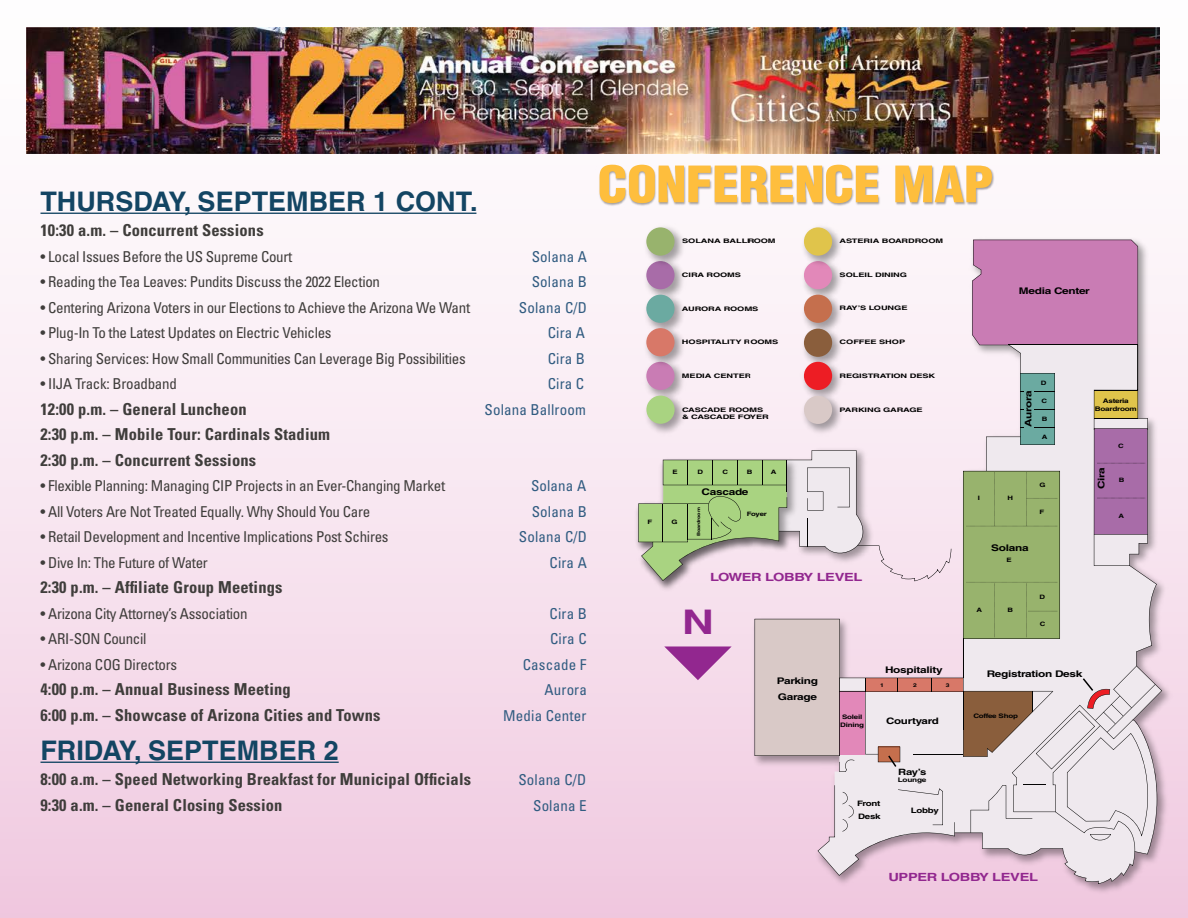
<style>
.page{position:relative;width:1188px;height:918px;background:#fff}
.page>*{position:absolute;margin:0;border:0;box-sizing:border-box;transform-origin:0 0}
.t1{font:900 condensed 48.9px "Helvetica LT Std";letter-spacing:-.01em;color:#febe3d;scale:1.1 1}
.t2{font:700 34.05px "Helvetica LT Std";color:#92278f;scale:1.3 1}
.t3{font:700 27px "Helvetica LT Std";color:#134563}
.t4{font:700 condensed 16.5px/25.5px "Univers LT Std";letter-spacing:.01em;color:#3f3d3b}
.t5{font:condensed 15px "Univers LT Std";letter-spacing:-.02em;color:#3f3d3b}
.t6{font:condensed 15px "Univers LT Std";letter-spacing:.01em;color:#315c81}
.t7{font:700 11.25px "Helvetica LT Std";letter-spacing:-.025em;color:#92278f;scale:1.3 1}
.t8{font:700 9.15px "Helvetica LT Std";letter-spacing:-.025em;color:#000;scale:1.3 1}
.t9{font:700 8.85px "Helvetica LT Std";letter-spacing:-.025em;color:#000;scale:1.3 1}
.t10{font:700 8.7px "Helvetica LT Std";color:#000;scale:1.3 1}
.t11{font:700 7.5px/13px "Helvetica LT Std";letter-spacing:-.025em;color:#000;scale:1.3 1}
.t12{font:700 6.3px/8.6px "Helvetica LT Std";letter-spacing:-.025em;color:#000;text-align:center;scale:1.3 1}
.t13{font:700 6.15px/7.2px "Helvetica LT Std";letter-spacing:-.01em;color:#000;scale:1.5 1}
.t14{font:700 6.15px/8.2px "Helvetica LT Std";letter-spacing:-.01em;color:#000;scale:1.3 1}
.t15{font:700 6px "Helvetica LT Std";letter-spacing:-.04em;color:#000;scale:1.3 1}
.t16{font:700 5.1px "Helvetica LT Std";color:#000;scale:1.3 1}
.t17{font:700 4.35px "Helvetica LT Std";letter-spacing:-.025em;color:#000;scale:1.3 1}
</style>
<div class="page">
<div style="left:0;top:0;width:1188px;height:918px;background:linear-gradient(to bottom,#fdfffd,#f2cde3)"></div>
<img style="left:27px;top:27px;width:1133px;height:127px">
<img style="left:596px;top:160px;width:401px;height:58px">
<img style="left:640px;top:222px;width:49px;height:18px">
<div style="left:646px;top:227px;width:29px;height:29px;background:#98b36d;border-radius:50%"></div>
<img style="left:799px;top:222px;width:48px;height:13px">
<div style="left:804px;top:227px;width:28px;height:29px;background:#e0c44b;border-radius:50%"></div>
<img style="left:750px;top:235px;width:426px;height:663px">
<img style="left:633px;top:455px;width:5px;height:140px">
<svg style="left:638px;top:240px;width:524px;height:644px;background:#dfced2"></svg>
<hr style="left:40px;top:213px;width:436px;height:1px;background:#134563">
<hr style="left:40px;top:762px;width:299px;height:1px;background:#134563">
<h3 class="t3" style="left:40px;top:185px;width:439px">THURSDAY, SEPTEMBER 1 CONT.</h3>
<p class="t4" style="left:40px;top:217px;width:225px">10:30 a.m. – Concurrent Sessions</p>
<p class="t5" style="left:40px;top:247px;width:253px">• Local Issues Before the US Supreme Court</p>
<p class="t6" style="left:532px;top:247px;width:57px">Solana A</p>
<p class="t5" style="left:41px;top:272px;width:341px">• Reading the Tea Leaves: Pundits Discuss the 2022 Election</p>
<p class="t6" style="left:532px;top:272px;width:57px">Solana B</p>
<p class="t5" style="left:41px;top:298px;width:431px">• Centering Arizona Voters in our Elections to Achieve the Arizona We Want</p>
<p class="t6" style="left:519px;top:298px;width:70px">Solana C/D</p>
<p class="t5" style="left:41px;top:323px;width:293px">• Plug-In To the Latest Updates on Electric Vehicles</p>
<p class="t6" style="left:548px;top:323px;width:39px">Cira A</p>
<p class="t5" style="left:41px;top:349px;width:427px">• Sharing Services: How Small Communities Can Leverage Big Possibilities</p>
<p class="t6" style="left:548px;top:349px;width:39px">Cira B</p>
<p class="t5" style="left:41px;top:374px;width:138px">• IIJA Track: Broadband</p>
<p class="t6" style="left:548px;top:374px;width:38px">Cira C</p>
<p class="t4" style="left:40px;top:396px;width:208px">12:00 p.m. – General Luncheon</p>
<p class="t6" style="left:485px;top:400px;width:103px">Solana Ballroom</p>
<p class="t4" style="left:40px;top:421px;width:291px">2:30 p.m. – Mobile Tour: Cardinals Stadium<br>2:30 p.m. – Concurrent Sessions</p>
<p class="t5" style="left:40px;top:476px;width:406px">• Flexible Planning: Managing CIP Projects in an Ever-Changing Market</p>
<p class="t6" style="left:531px;top:476px;width:57px">Solana A</p>
<p class="t5" style="left:40px;top:502px;width:331px">• All Voters Are Not Treated Equally. Why Should You Care</p>
<p class="t6" style="left:532px;top:502px;width:57px">Solana B</p>
<p class="t5" style="left:41px;top:527px;width:350px">• Retail Development and Incentive Implications Post Schires</p>
<p class="t6" style="left:519px;top:527px;width:70px">Solana C/D</p>
<p class="t5" style="left:41px;top:553px;width:169px">• Dive In: The Future of Water</p>
<p class="t6" style="left:550px;top:553px;width:39px">Cira A</p>
<p class="t4" style="left:40px;top:574px;width:244px">2:30 p.m. – Affiliate Group Meetings</p>
<p class="t5" style="left:40px;top:604px;width:209px">• Arizona City Attorney’s Association</p>
<p class="t6" style="left:550px;top:604px;width:39px">Cira B</p>
<p class="t5" style="left:41px;top:629px;width:108px">• ARI-SON Council</p>
<p class="t6" style="left:550px;top:629px;width:38px">Cira C</p>
<p class="t5" style="left:41px;top:655px;width:138px">• Arizona COG Directors</p>
<p class="t6" style="left:523px;top:655px;width:65px">Cascade F</p>
<p class="t4" style="left:40px;top:676px;width:252px">4:00 p.m. – Annual Business Meeting</p>
<p class="t6" style="left:545px;top:680px;width:44px">Aurora</p>
<p class="t4" style="left:40px;top:702px;width:342px">6:00 p.m. – Showcase of Arizona Cities and Towns</p>
<p class="t6" style="left:503px;top:706px;width:85px">Media Center</p>
<h3 class="t3" style="left:40px;top:734px;width:300px">FRIDAY, SEPTEMBER 2</h3>
<p class="t4" style="left:40px;top:766px;width:432px">8:00 a.m. – Speed Networking Breakfast for Municipal Officials</p>
<p class="t6" style="left:518px;top:770px;width:70px">Solana C/D</p>
<p class="t4" style="left:40px;top:792px;width:244px">9:30 a.m. – General Closing Session</p>
<p class="t6" style="left:533px;top:796px;width:55px">Solana E</p>
<h1 class="t1" style="left:597px;top:153px;width:362px">CONFERENCE MAP</h1>
<p class="t13" style="left:682px;top:237px;width:64px">SOLANA BALLROOM</p>
<p class="t13" style="left:682px;top:272px;width:41px">CIRA ROOMS</p>
<p class="t13" style="left:682px;top:305px;width:52px">AURORA ROOMS</p>
<p class="t13" style="left:682px;top:339px;width:66px">HOSPITALITY ROOMS</p>
<p class="t13" style="left:682px;top:372px;width:48px">MEDIA CENTER</p>
<p class="t13" style="left:682px;top:406px;width:59px">CASCADE ROOMS &amp; CASCADE FOYER</p>
<p class="t15" style="left:673px;top:468px;width:6px">E</p>
<p class="t15" style="left:647px;top:518px;width:5px">F</p>
<p class="t15" style="left:672px;top:518px;width:6px">G</p>
<p class="t15" style="left:697px;top:468px;width:6px">D</p>
<p class="t15" style="left:722px;top:468px;width:6px">C</p>
<p class="t15" style="left:747px;top:468px;width:6px">B</p>
<p class="t15" style="left:771px;top:468px;width:6px">A</p>
<p class="t17" style="left:696px;top:536px;width:24px;rotate:-90deg">Boardroom</p>
<p class="t8" style="left:702px;top:486px;width:38px">Cascade</p>
<p class="t15" style="left:747px;top:511px;width:17px">Foyer</p>
<p class="t13" style="left:840px;top:237px;width:71px">ASTERIA BOARDROOM</p>
<p class="t13" style="left:840px;top:272px;width:46px">SOLEIL DINING</p>
<p class="t13" style="left:840px;top:304px;width:47px">RAY’S LOUNGE</p>
<p class="t13" style="left:840px;top:338px;width:45px">COFFEE SHOP</p>
<p class="t13" style="left:840px;top:372px;width:65px">REGISTRATION DESK</p>
<p class="t13" style="left:840px;top:406px;width:57px">PARKING GARAGE</p>
<p class="t7" style="left:710px;top:570px;width:119px">LOWER LOBBY LEVEL</p>
<h2 class="t2" style="left:682px;top:602px;width:26px">N</h2>
<p class="t8" style="left:885px;top:664px;width:46px">Hospitality</p>
<p class="t8" style="left:777px;top:675px;width:33px">Parking</p>
<p class="t16" style="left:880px;top:682px;width:4px">1</p>
<p class="t8" style="left:778px;top:691px;width:32px">Garage</p>
<p class="t16" style="left:913px;top:682px;width:4px">2</p>
<p class="t16" style="left:946px;top:682px;width:4px">3</p>
<p class="t14" style="left:840px;top:712px;width:20px">Soleil<br>Dining</p>
<p class="t9" style="left:886px;top:716px;width:42px">Courtyard</p>
<p class="t10" style="left:898px;top:766px;width:23px">Ray’s</p>
<p class="t12" style="left:898px;top:776px;width:24px">Lounge</p>
<p class="t11" style="left:857px;top:797px;width:19px">Front<br>Desk</p>
<p class="t11" style="left:911px;top:804px;width:23px">Lobby</p>
<p class="t8" style="left:1019px;top:285px;width:56px">Media Center</p>
<p class="t8" style="left:1023px;top:427px;width:30px;rotate:-90deg">Aurora</p>
<p class="t15" style="left:1041px;top:379px;width:6px">D</p>
<p class="t15" style="left:1041px;top:397px;width:6px">C</p>
<p class="t15" style="left:1042px;top:415px;width:6px">B</p>
<p class="t15" style="left:1042px;top:433px;width:6px">A</p>
<p class="t15" style="left:978px;top:495px;width:3px">I</p>
<p class="t15" style="left:1007px;top:495px;width:6px">H</p>
<p class="t15" style="left:1040px;top:481px;width:6px">G</p>
<p class="t15" style="left:1039px;top:508px;width:5px">F</p>
<p class="t8" style="left:991px;top:542px;width:30px">Solana</p>
<p class="t15" style="left:1007px;top:556px;width:6px">E</p>
<p class="t15" style="left:977px;top:606px;width:6px">A</p>
<p class="t15" style="left:1008px;top:606px;width:6px">B</p>
<p class="t15" style="left:1039px;top:593px;width:6px">D</p>
<p class="t15" style="left:1040px;top:620px;width:6px">C</p>
<p class="t12" style="left:1095px;top:396px;width:34px">Asteria<br>Boardroom</p>
<p class="t8" style="left:1096px;top:489px;width:18px;rotate:-90deg">Cira</p>
<p class="t15" style="left:1118px;top:442px;width:6px">C</p>
<p class="t15" style="left:1119px;top:477px;width:6px">B</p>
<p class="t15" style="left:1119px;top:512px;width:6px">A</p>
<p class="t8" style="left:987px;top:668px;width:75px">Registration Desk</p>
<p class="t14" style="left:973px;top:712px;width:36px">Coffee Shop</p>
<p class="t7" style="left:888px;top:870px;width:117px">UPPER LOBBY LEVEL</p>
</div>
